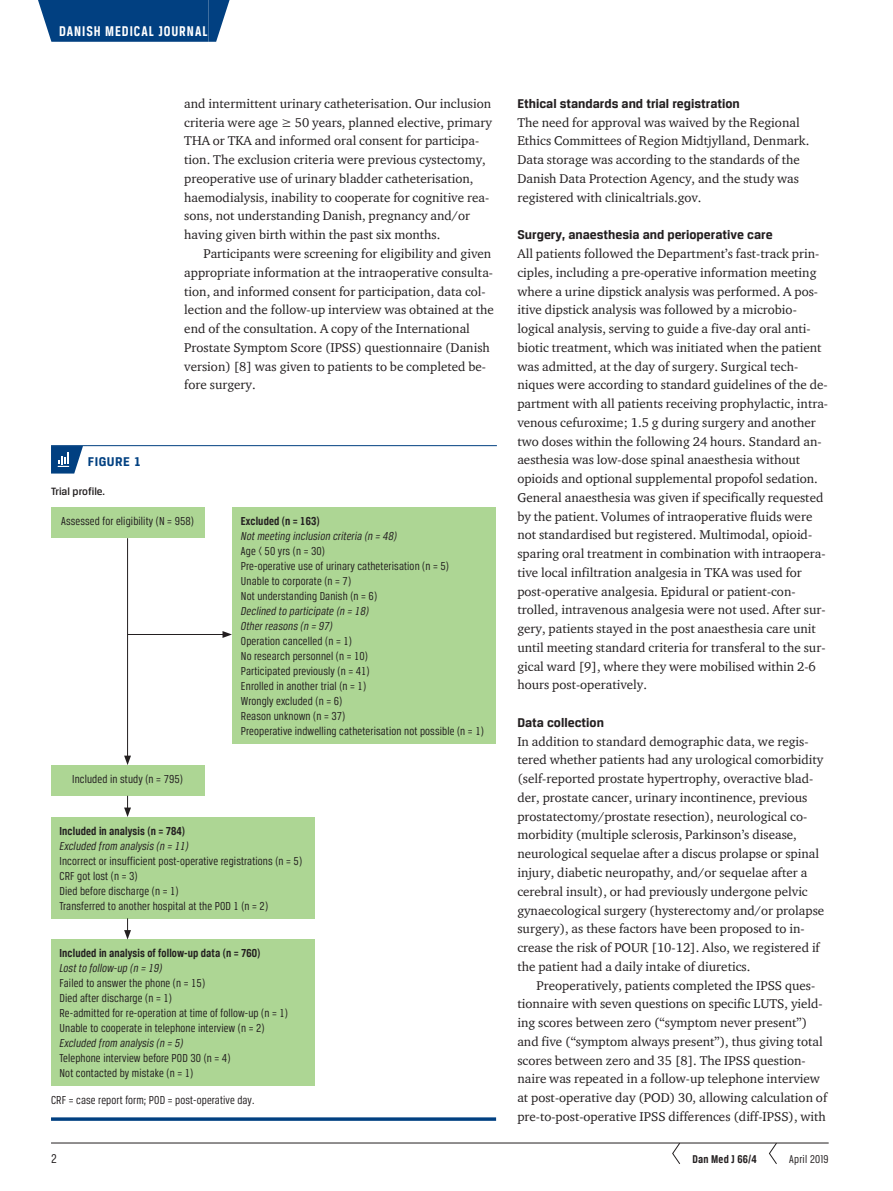
<style>
.page{position:relative;width:893px;height:1191px;background:#fff}
.page>*{position:absolute;margin:0;border:0;box-sizing:border-box;transform-origin:0 0}
.t1{font:700 15px "Breuer Condensed";letter-spacing:.065em;color:#fff}
.t2{font:700 13.5px "Breuer Text";color:#231f20}
.t3{font:700 13.5px "Breuer Text";letter-spacing:.035em;color:#014081}
.t4{font:13.5px "Breuer Condensed";color:#231f20}
.t5{font:13.05px/18.8px "ITC Charter Com";color:#231f20}
.t6{font:12.3px/15px "Breuer Condensed";letter-spacing:.01em;color:#231f20}
.t7{font:italic 12.3px/15px "Breuer Condensed";letter-spacing:.01em;color:#231f20}
.t8{font:700 12.3px "Breuer Condensed";letter-spacing:.01em;color:#231f20}
.t9{font:700 12px "Breuer Condensed";letter-spacing:.02em;color:#231f20}
.t10{font:12px "Breuer Condensed";letter-spacing:.02em;color:#231f20}
.t11{font:500 11.25px "Breuer Text";color:#231f20}
</style>
<div class="page">
<hr style="left:51px;top:1142px;width:778px;height:1px;background:#231f20">
<div style="left:59px;top:0;width:150px;height:42px;background:#014081"></div>
<svg style="left:38px;top:0;width:21px;height:42px"></svg>
<svg style="left:209px;top:0;width:21px;height:42px"></svg>
<svg style="left:672px;top:1142px;width:9px;height:22px"></svg>
<svg style="left:769px;top:1142px;width:8px;height:22px"></svg>
<hr style="left:51px;top:445px;width:37px;height:1px;background:#014081">
<hr style="left:88px;top:445px;width:409px;height:1px;background:#014081">
<svg style="left:51px;top:446px;width:32px;height:27px"></svg>
<div style="left:51px;top:507px;width:153px;height:31px;background:#add694"></div>
<div style="left:51px;top:765px;width:153px;height:30px;background:#add694"></div>
<div style="left:232px;top:507px;width:264px;height:237px;background:#add694"></div>
<div style="left:51px;top:817px;width:264px;height:101px;background:#add694"></div>
<div style="left:51px;top:939px;width:264px;height:146px;background:#add694"></div>
<hr style="left:127px;top:538px;width:1px;height:220px;background:#231f20">
<svg style="left:124px;top:755px;width:7px;height:10px"></svg>
<svg style="left:124px;top:795px;width:7px;height:22px"></svg>
<hr style="left:128px;top:634px;width:97px;height:1px;background:#231f20">
<svg style="left:222px;top:631px;width:10px;height:7px"></svg>
<svg style="left:124px;top:918px;width:7px;height:21px"></svg>
<hr style="left:51px;top:1117px;width:445px;height:3px;background:#014081">
<p class="t1" style="left:59px;top:23px;width:150px">DANISH MEDICAL JOURNAL</p>
<p class="t5" style="left:184px;top:94px;width:309px">and intermittent urinary catheterisation. Our inclusion criteria were age ≥ 50 years, planned elective, primary THA or TKA and informed oral consent for participa&shy;tion. The exclusion criteria were previous cystectomy, preoperative use of urinary bladder catheterisation, haemodialysis, inability to cooperate for cognitive rea&shy;sons, not understanding Danish, pregnancy and/or having given birth within the past six months.</p>
<p class="t5" style="left:184px;top:244px;width:311px;text-indent:19px">Participants were screening for eligibility and given appropriate information at the intraoperative consulta&shy;tion, and informed consent for participation, data col&shy;lection and the follow-up interview was obtained at the end of the consultation. A copy of the International Prostate Symptom Score (IPSS) questionnaire (Danish version) [8] was given to patients to be completed be&shy;fore surgery.</p>
<p class="t3" style="left:88px;top:454px;width:55px">FIGURE 1</p>
<p class="t11" style="left:51px;top:485px;width:56px">Trial profile.</p>
<p class="t6" style="left:61px;top:513px;width:134px">Assessed for eligibility (N = 958)</p>
<p class="t6" style="left:72px;top:771px;width:112px">Included in study (n = 795)</p>
<p class="t8" style="left:241px;top:514px;width:80px">Excluded (n = 163)</p>
<p class="t7" style="left:241px;top:528px;width:157px">Not meeting inclusion criteria (n = 48)</p>
<p class="t6" style="left:241px;top:543px;width:210px">Age &lt; 50 yrs (n = 30)<br>Pre-operative use of urinary catheterisation (n = 5)<br>Unable to corporate (n = 7)<br>Not understanding Danish (n = 6)</p>
<p class="t7" style="left:241px;top:603px;width:129px">Declined to participate (n = 18)<br>Other reasons (n = 97)</p>
<p class="t6" style="left:241px;top:633px;width:244px">Operation cancelled (n = 1)<br>No research personnel (n = 10)<br>Participated previously (n = 41)<br>Enrolled in another trial (n = 1)<br>Wrongly excluded (n = 6)<br>Reason unknown (n = 37)<br>Preoperative indwelling catheterisation not possible (n = 1)</p>
<p class="t8" style="left:60px;top:824px;width:127px">Included in analysis (n = 784)</p>
<p class="t7" style="left:60px;top:838px;width:131px">Excluded from analysis (n = 11)</p>
<p class="t6" style="left:60px;top:853px;width:244px">Incorrect or insufficient post-operative registrations (n = 5)<br>CRF got lost (n = 3)<br>Died before discharge (n = 1)<br>Transferred to another hospital at the POD 1 (n = 2)</p>
<p class="t8" style="left:60px;top:946px;width:203px">Included in analysis of follow-up data (n = 760)</p>
<p class="t7" style="left:60px;top:960px;width:104px">Lost to follow-up (n = 19)</p>
<p class="t6" style="left:60px;top:975px;width:230px">Failed to answer the phone (n = 15)<br>Died after discharge (n = 1)<br>Re-admitted for re-operation at time of follow-up (n = 1)<br>Unable to cooperate in telephone interview (n = 2)</p>
<p class="t7" style="left:60px;top:1035px;width:125px">Excluded from analysis (n = 5)</p>
<p class="t6" style="left:60px;top:1050px;width:172px">Telephone interview before POD 30 (n = 4)<br>Not contacted by mistake (n = 1)</p>
<p class="t6" style="left:51px;top:1092px;width:205px">CRF = case report form; POD = post-operative day.</p>
<p class="t4" style="left:51px;top:1150px;width:7px">2</p>
<p class="t2" style="left:517px;top:96px;width:224px">Ethical standards and trial registration</p>
<p class="t5" style="left:517px;top:113px;width:293px">The need for approval was waived by the Regional Ethics Committees of Region Midtjylland, Denmark.<br>Data storage was according to the standards of the Danish Data Protection Agency, and the study was registered with clinicaltrials.gov.</p>
<p class="t2" style="left:517px;top:227px;width:257px">Surgery, anaesthesia and perioperative care</p>
<p class="t5" style="left:517px;top:244px;width:312px">All patients followed the Department’s fast-track prin&shy;ciples, including a pre-operative information meeting where a urine dipstick analysis was performed. A pos&shy;itive dipstick analysis was followed by a microbio&shy;logical analysis, serving to guide a five-day oral anti&shy;biotic treatment, which was initiated when the patient was admitted, at the day of surgery. Surgical tech&shy;niques were according to standard guidelines of the de&shy;partment with all patients receiving prophylactic, intra&shy;venous cefuroxime; 1.5 g during surgery and another two doses within the following 24 hours. Standard an&shy;aesthesia was low-dose spinal anaesthesia without opioids and optional supplemental propofol sedation.<br>General anaesthesia was given if specifically requested by the patient. Volumes of intraoperative fluids were not standardised but registered. Multimodal, opioid&shy;sparing oral treatment in combination with intraopera&shy;tive local infiltration analgesia in TKA was used for post-operative analgesia. Epidural or patient-con&shy;trolled, intravenous analgesia were not used. After sur&shy;gery, patients stayed in the post anaesthesia care unit until meeting standard criteria for transferal to the sur&shy;gical ward [9], where they were mobilised within 2-6 hours post-operatively.</p>
<p class="t2" style="left:517px;top:715px;width:88px">Data collection</p>
<p class="t5" style="left:517px;top:731px;width:308px">In addition to standard demographic data, we regis&shy;tered whether patients had any urological comorbidity (self-reported prostate hypertrophy, overactive blad&shy;der, prostate cancer, urinary incontinence, previous prostatectomy/prostate resection), neurological co&shy;morbidity (multiple sclerosis, Parkinson’s disease, neurological sequelae after a discus prolapse or spinal injury, diabetic neuropathy, and/or sequelae after a cerebral insult), or had previously undergone pelvic gynaecological surgery (hysterectomy and/or prolapse surgery), as these factors have been proposed to in&shy;crease the risk of POUR [10-12]. Also, we registered if the patient had a daily intake of diuretics.</p>
<p class="t5" style="left:517px;top:975px;width:311px;text-indent:19px">Preoperatively, patients completed the IPSS ques&shy;tionnaire with seven questions on specific LUTS, yield&shy;ing scores between zero (“symptom never present”) and five (“symptom always present”), thus giving total scores between zero and 35 [8]. The IPSS question&shy;naire was repeated in a follow-up telephone interview at post-operative day (POD) 30, allowing calculation of pre-to-post-operative IPSS differences (diff-IPSS), with</p>
<p class="t9" style="left:692px;top:1152px;width:66px">Dan Med J 66/4</p>
<p class="t10" style="left:789px;top:1152px;width:41px">April 2019</p>
</div>
